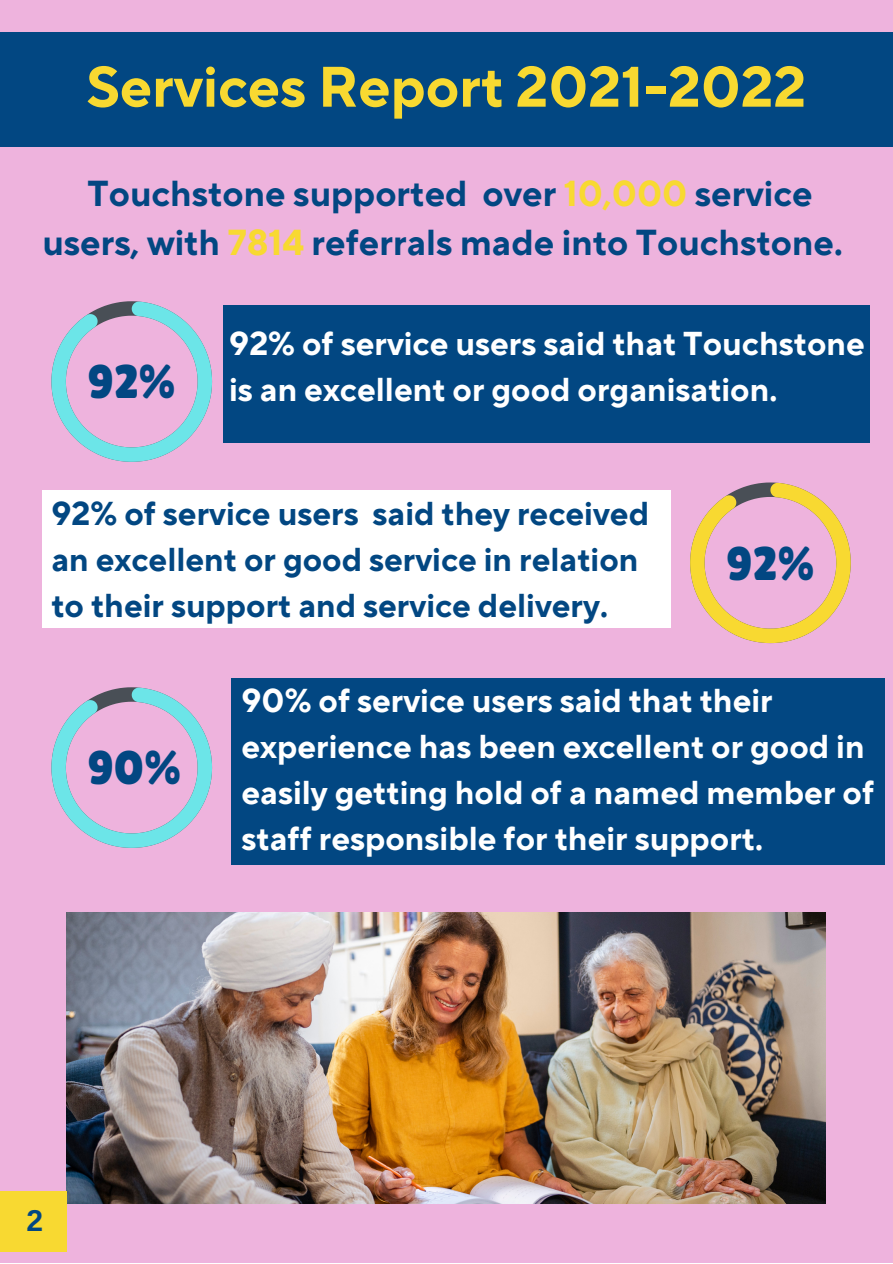
<style>
.page{position:relative;width:893px;height:1264px;background:#fff}
.page>*{position:absolute;margin:0;border:0;box-sizing:border-box;transform-origin:0 0}
.t1{font:700 57px "TT Norms Pro";color:#f8d931}
.t2{font:47.25px "Lilita One";color:#024782}
.t3{font:700 36px/49.5px "TT Norms Pro";color:#024782;text-align:center}
.t4{font:700 33px/46px "TT Norms Pro";color:#fff}
.t5{font:700 33px/46px "TT Norms Pro";color:#024782}
.t6{font:700 30px "Arimo";color:#024782}
.s1{color:#f8d931}
.s2{font-family:"Lilita One";font-weight:400;font-size:47.25px;color:#024782}
</style>
<div class="page">
<div style="left:0;top:0;width:892px;height:1262px;background:#eeb3dd"></div>
<div style="left:0;top:32px;width:892px;height:114px;background:#024782"></div>
<svg style="left:51px;top:301px;width:161px;height:161px"></svg>
<svg style="left:690px;top:482px;width:160px;height:161px"></svg>
<svg style="left:51px;top:687px;width:161px;height:160px"></svg>
<img style="left:66px;top:912px;width:759px;height:291px">
<div style="left:224px;top:305px;width:646px;height:138px;background:#024782"></div>
<div style="left:231px;top:678px;width:653px;height:186px;background:#024782"></div>
<div style="left:42px;top:490px;width:628px;height:137px;background:#fff"></div>
<div style="left:0;top:1190px;width:67px;height:61px;background:#f8d931"></div>
<h1 class="t1" style="left:86px;top:52px;width:721px">Services Report 2021-2022</h1>
<p class="t3" style="left:42px;top:170px;width:801px">Touchstone supported over <span class="s1">10,000</span> service users, with <span class="s1">7814</span> referrals made into Touchstone.</p>
<p class="t4" style="left:87px;top:322px;width:779px;text-indent:142px">92% of service users said that Touchstone<br><span class="s2">92%</span> is an excellent or good organisation.</p>
<p class="t5" style="left:51px;top:491px;width:599px">92% of service users said they received an excellent or good service in relation to their support and service delivery.</p>
<h2 class="t2" style="left:725px;top:536px;width:91px">92%</h2>
<h2 class="t2" style="left:87px;top:740px;width:96px">90%</h2>
<p class="t4" style="left:241px;top:678px;width:634px">90% of service users said that their experience has been excellent or good in easily getting hold of a named member of staff responsible for their support.</p>
<p class="t6" style="left:26px;top:1203px;width:18px">2</p>
</div>
